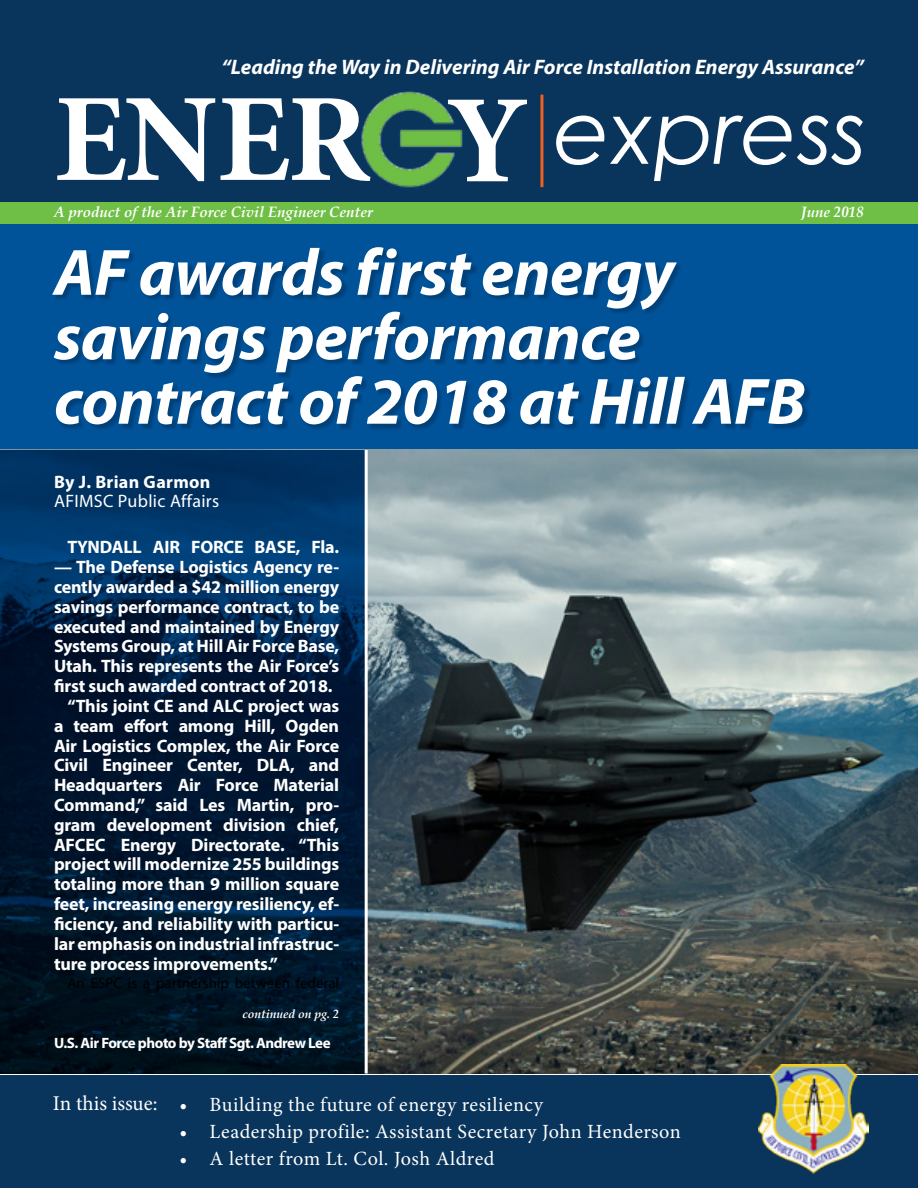
<style>
.page{position:relative;width:918px;height:1188px;background:#fff}
.page>*{position:absolute;margin:0;border:0;box-sizing:border-box;transform-origin:0 0}
.t1{font:italic 88.65px "Century Gothic";color:#fff}
.t2{font:italic 700 66px/64.5px "Myriad Pro";letter-spacing:-.01em;color:#fff}
.t3{font:italic 700 21px "Myriad Pro";color:#fff}
.t4{font:20.1px "Minion Pro";letter-spacing:.025em;color:#fff}
.t5{font:700 18px "Myriad Pro";letter-spacing:-.01em;color:#fff}
.t6{font:18px "Myriad Pro";letter-spacing:.02em;color:#fff}
.t7{font:700 18px "Myriad Pro";letter-spacing:.02em;color:#fff}
.t8{font:italic 700 15px "Book Antiqua";color:#fff}
.t9{font:700 15px "Myriad Pro";letter-spacing:-.03em;color:#fff}
.t10{font:15px "Myriad Pro";color:#000}
.t11{font:italic 700 12px "Book Antiqua";color:#fff}
.s1{font-family:"Minion Pro";font-weight:700;font-style:normal;font-size:125.55px}
.s2{font-size:21px}
</style>
<div class="page">
<div style="left:0;top:224px;width:918px;height:244px;background:#005299"></div>
<div style="left:0;top:0;width:918px;height:207px;background:#09345b"></div>
<img style="left:0;top:450px;width:918px;height:624px">
<div style="left:0;top:1076px;width:918px;height:112px;background:#09345b"></div>
<div style="left:0;top:202px;width:918px;height:22px;background:#6fbe45"></div>
<svg style="left:0;top:450px;width:365px;height:623px;background:#001d3c"></svg>
<hr style="left:365px;top:450px;width:3px;height:624px;background:#fff">
<img style="left:758px;top:1064px;width:110px;height:110px">
<div style="left:55px;top:250px;width:756px;height:181px;background:#000;opacity:.21"></div>
<img style="left:361px;top:91px;width:102px;height:97px">
<hr style="left:540px;top:95px;width:3px;height:92px;background:#f16022">
<p class="t3" style="left:221px;top:53px;width:644px">“Leading the Way in Delivering Air Force Installation Energy Assurance”</p>
<h1 class="t1" style="left:54px;top:70px;width:815px"><span class="s1">ENER Y</span> express</h1>
<p class="t8" style="left:54px;top:201px;width:320px">A product of the Air Force Civil Engineer Center</p>
<p class="t8" style="left:801px;top:201px;width:64px">June 2018</p>
<h2 class="t2" style="left:54px;top:238px;width:753px">AF awards first energy savings performance contract of 2018 at Hill AFB</h2>
<p class="t7" style="left:54px;top:470px;width:158px">By J. Brian Garmon</p>
<p class="t6" style="left:54px;top:489px;width:167px">AFIMSC Public Affairs</p>
<p class="t5" style="left:68px;top:536px;width:273px">TYNDALL AIR FORCE BASE, Fla.</p>
<p class="t5" style="left:54px;top:555px;width:287px">— The Defense Logistics Agency re-</p>
<p class="t5" style="left:54px;top:575px;width:287px">cently awarded a $42 million energy</p>
<p class="t5" style="left:54px;top:595px;width:287px">savings performance contract, to be</p>
<p class="t5" style="left:54px;top:615px;width:287px">executed and maintained by Energy</p>
<p class="t5" style="left:54px;top:635px;width:287px">Systems Group, at Hill Air Force Base,</p>
<p class="t5" style="left:54px;top:655px;width:287px">Utah. This represents the Air Force’s</p>
<p class="t5" style="left:54px;top:674px;width:280px">first such awarded contract of 2018.</p>
<p class="t5" style="left:68px;top:694px;width:273px">“This joint CE and ALC project was</p>
<p class="t5" style="left:54px;top:714px;width:287px">a team effort among Hill, Ogden</p>
<p class="t5" style="left:54px;top:734px;width:287px">Air Logistics Complex, the Air Force</p>
<p class="t5" style="left:54px;top:754px;width:287px">Civil Engineer Center, DLA, and</p>
<p class="t5" style="left:54px;top:773px;width:287px">Headquarters Air Force Material</p>
<p class="t5" style="left:54px;top:793px;width:287px">Command,” said Les Martin, pro-</p>
<p class="t5" style="left:54px;top:813px;width:287px">gram development division chief,</p>
<p class="t5" style="left:54px;top:833px;width:287px">AFCEC Energy Directorate. “This</p>
<p class="t5" style="left:54px;top:853px;width:287px">project will modernize 255 buildings</p>
<p class="t5" style="left:54px;top:873px;width:287px">totaling more than 9 million square</p>
<p class="t5" style="left:54px;top:892px;width:287px">feet, increasing energy resiliency, ef-</p>
<p class="t5" style="left:54px;top:912px;width:287px">ficiency, and reliability with particu-</p>
<p class="t5" style="left:54px;top:932px;width:287px">lar emphasis on industrial infrastruc-</p>
<p class="t5" style="left:54px;top:952px;width:225px">ture process improvements.”</p>
<p class="t10" style="left:68px;top:973px;width:273px">An ESPC is a partnership between federal</p>
<p class="t11" style="left:242px;top:1006px;width:98px">continued on pg. 2</p>
<p class="t9" style="left:54px;top:1034px;width:278px">U.S. Air Force photo by Staff Sgt. Andrew Lee</p>
<p class="t4" style="left:53px;top:1091px;width:492px"><span class="s2">In this issue:</span> • Building the future of energy resiliency</p>
<p class="t4" style="left:179px;top:1118px;width:503px">• Leadership profile: Assistant Secretary John Henderson</p>
<p class="t4" style="left:179px;top:1145px;width:317px">• A letter from Lt. Col. Josh Aldred</p>
</div>
